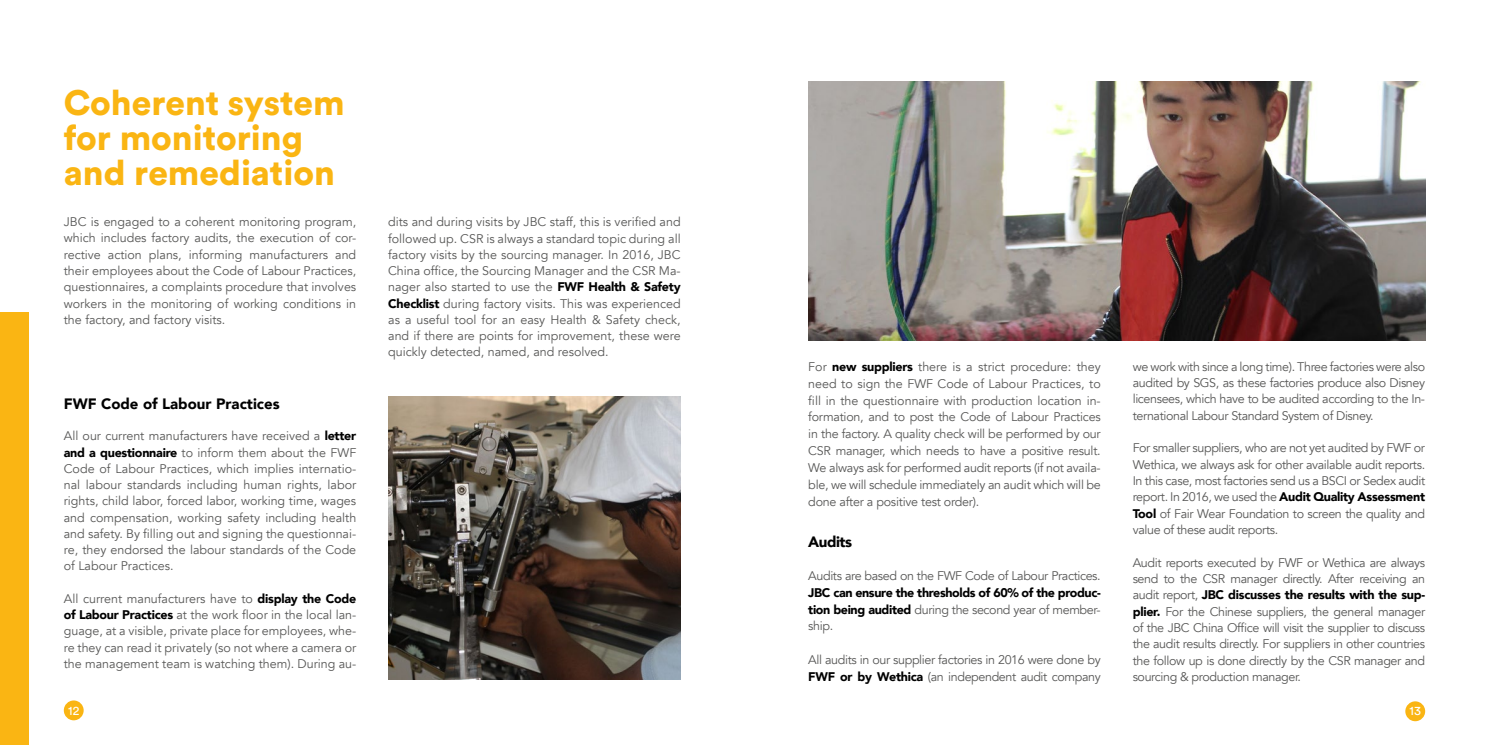
<style>
.page{position:relative;width:1489px;height:745px;background:#fff}
.page>*{position:absolute;margin:0;border:0;box-sizing:border-box;transform-origin:0 0}
.t1{font:900 35px/35px "Circular Std";color:#fab513}
.t2{font:900 15px "Avenir";color:#000}
.t3{font:12.5px/16.2px "Avenir";letter-spacing:-.03em;color:#575756;text-align:justify}
.t4{font:900 12.5px/16.9px "Avenir";letter-spacing:-.03em;color:#000;text-align:justify}
.t5{font:12.5px "Circular Std";color:#fff}
.s1{font-weight:900;color:#000}
.s2{font-weight:400;color:#575756}
</style>
<div class="page">
<div style="left:64px;top:700px;width:20px;height:19px;background:#fab513;border-radius:50%"></div>
<div style="left:1405px;top:701px;width:19px;height:19px;background:#fab513;border-radius:50%"></div>
<img style="left:388px;top:396px;width:292px;height:283px">
<img style="left:808px;top:81px;width:616px;height:259px">
<div style="left:0;top:312px;width:28px;height:432px;background:#fab513"></div>
<h1 class="t1" style="left:64px;top:84px;width:282px">Coherent system for monitoring and remediation</h1>
<p class="t3" style="left:64px;top:214px;width:294px">JBC is engaged to a coherent monitoring program, which includes factory audits, the execution of cor&shy;rective action plans, informing manufacturers and their employees about the Code of Labour Practices, questionnaires, a complaints procedure that involves workers in the monitoring of working conditions in the factory, and factory visits.</p>
<p class="t2" style="left:64px;top:390px;width:217px">FWF Code of Labour Practices</p>
<p class="t3" style="left:64px;top:428px;width:294px">All our current manufacturers have received a <span class="s1">letter and a questionnaire</span> to inform them about the FWF Code of Labour Practices, which implies internatio&shy;nal labour standards including human rights, labor rights, child labor, forced labor, working time, wages and compensation, working safety including health and safety. By filling out and signing the questionnai&shy;re, they endorsed the labour standards of the Code of Labour Practices.</p>
<p class="t3" style="left:64px;top:590px;width:294px">All current manufacturers have to <span class="s1">display the Code of Labour Practices</span> at the work floor in the local lan&shy;guage, at a visible, private place for employees, whe&shy;re they can read it privately (so not where a camera or the management team is watching them). During au-</p>
<p class="t3" style="left:388px;top:214px;width:294px">dits and during visits by JBC staff, this is verified and followed up. CSR is always a standard topic during all factory visits by the sourcing manager. In 2016, JBC China office, the Sourcing Manager and the CSR Ma&shy;nager also started to use the <span class="s1">FWF Health &amp; Safety Checklist</span> during factory visits. This was experienced as a useful tool for an easy Health &amp; Safety check, and if there are points for improvement, these were quickly detected, named, and resolved.</p>
<p class="t3" style="left:808px;top:358px;width:294px;line-height:16.9px">For <span class="s1">new suppliers</span> there is a strict procedure: they need to sign the FWF Code of Labour Practices, to fill in the questionnaire with production location in&shy;formation, and to post the Code of Labour Practices in the factory. A quality check will be performed by our CSR manager, which needs to have a positive result.<br>We always ask for performed audit reports (if not availa&shy;ble, we will schedule immediately an audit which will be done after a positive test order).</p>
<p class="t2" style="left:808px;top:529px;width:45px">Audits</p>
<p class="t3" style="left:808px;top:567px;width:294px">Audits are based on the FWF Code of Labour Practices.</p>
<p class="t4" style="left:808px;top:583px;width:294px">JBC can ensure the thresholds of 60% of the produc&shy;tion being audited <span class="s2">during the second year of member&shy;ship.</span></p>
<p class="t3" style="left:808px;top:651px;width:294px;line-height:16.9px">All audits in our supplier factories in 2016 were done by<br><span class="s1">FWF or by Wethica</span> (an independent audit company</p>
<p class="t3" style="left:1132px;top:358px;width:294px">we work with since a long time). Three factories were also audited by SGS, as these factories produce also Disney licensees, which have to be audited according to the In&shy;ternational Labour Standard System of Disney.</p>
<p class="t3" style="left:1132px;top:440px;width:294px">For smaller suppliers, who are not yet audited by FWF or Wethica, we always ask for other available audit reports.<br>In this case, most factories send us a BSCI or Sedex audit report. In 2016, we used the <span class="s1">Audit Quality Assessment Tool</span> of Fair Wear Foundation to screen the quality and value of these audit reports.</p>
<p class="t3" style="left:1132px;top:554px;width:294px">Audit reports executed by FWF or Wethica are always send to the CSR manager directly. After receiving an audit report, <span class="s1">JBC discusses the results with the sup&shy;plier.</span> For the Chinese suppliers, the general manager of the JBC China Office will visit the supplier to discuss the audit results directly. For suppliers in other countries the follow up is done directly by the CSR manager and sourcing &amp; production manager.</p>
<p class="t5" style="left:68px;top:702px;width:13px">12</p>
<p class="t5" style="left:1409px;top:702px;width:13px">13</p>
</div>
